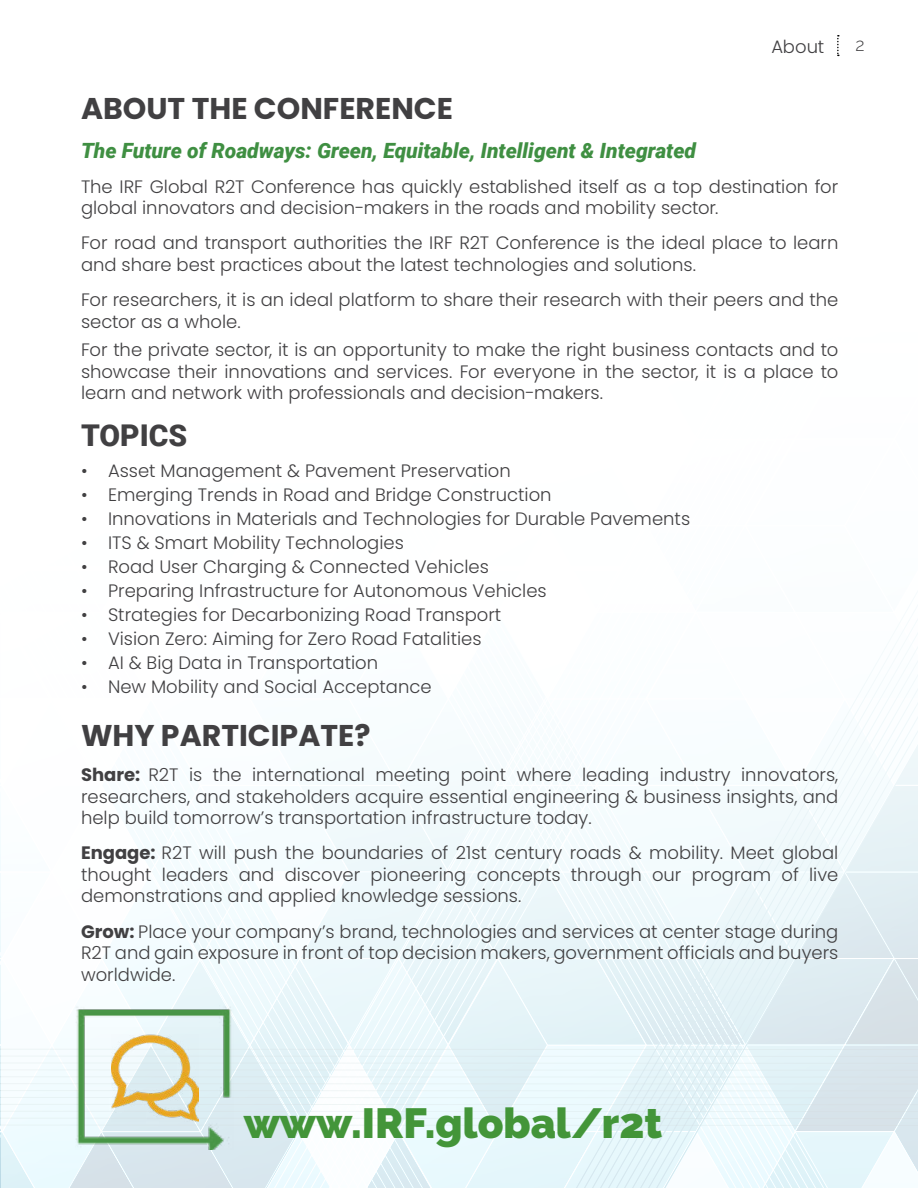
<style>
.page{position:relative;width:918px;height:1188px;background:#fff}
.page>*{position:absolute;margin:0;border:0;box-sizing:border-box;transform-origin:0 0}
.t1{font:900 42px "Raleway";color:#439539}
.t2{font:700 30px "Poppins";color:#414042}
.t3{font:900 30px "Roboto";color:#414042}
.t4{font:italic 900 21px "Roboto";color:#3f8f42}
.t5{font:300 18px/21.6px "Poppins";color:#414042;text-align:justify}
.t6{font:300 18px "Raleway";color:#414042}
.s1{font-weight:700}
</style>
<div class="page">
<svg style="left:837px;top:35px;width:2px;height:21px"></svg>
<svg style="left:0;top:642px;width:918px;height:546px"></svg>
<hr style="left:0;top:1125px;width:918px;height:1px;background:#b0c8c8">
<hr style="left:0;top:1118px;width:918px;height:1px;background:#b0c8c8">
<hr style="left:0;top:1111px;width:918px;height:1px;background:#b0c8c8">
<hr style="left:0;top:1104px;width:918px;height:1px;background:#b0c8c8">
<hr style="left:0;top:1097px;width:918px;height:1px;background:#b0c8c8">
<hr style="left:0;top:1090px;width:918px;height:1px;background:#b0c8c8">
<hr style="left:0;top:1083px;width:918px;height:1px;background:#b0c8c8">
<hr style="left:0;top:1077px;width:918px;height:1px;background:#b0c8c8">
<hr style="left:0;top:1070px;width:918px;height:1px;background:#b0c8c8">
<hr style="left:0;top:1063px;width:918px;height:1px;background:#b0c8c8">
<hr style="left:0;top:1056px;width:918px;height:1px;background:#b0c8c8">
<hr style="left:0;top:1049px;width:918px;height:1px;background:#b0c8c8">
<img style="left:76px;top:1005px;width:158px;height:145px">
<p class="t5" style="left:771px;top:36px;width:55px">About</p>
<p class="t6" style="left:855px;top:34px;width:11px">2</p>
<h2 class="t2" style="left:81px;top:91px;width:374px">ABOUT THE CONFERENCE</h2>
<p class="t4" style="left:81px;top:135px;width:617px">The Future of Roadways: Green, Equitable, Intelligent &amp; Integrated</p>
<p class="t5" style="left:81px;top:176px;width:759px">The IRF Global R2T Conference has quickly established itself as a top destination for global innovators and decision-makers in the roads and mobility sector.</p>
<p class="t5" style="left:81px;top:232px;width:759px">For road and transport authorities the IRF R2T Conference is the ideal place to learn and share best practices about the latest technologies and solutions.</p>
<p class="t5" style="left:81px;top:289px;width:759px">For researchers, it is an ideal platform to share their research with their peers and the sector as a whole.</p>
<p class="t5" style="left:81px;top:339px;width:759px">For the private sector, it is an opportunity to make the right business contacts and to showcase their innovations and services. For everyone in the sector, it is a place to learn and network with professionals and decision-makers.</p>
<h2 class="t3" style="left:81px;top:414px;width:108px">TOPICS</h2>
<p class="t5" style="left:81px;top:460px;width:431px">• Asset Management &amp; Pavement Preservation</p>
<p class="t5" style="left:81px;top:484px;width:472px">• Emerging Trends in Road and Bridge Construction</p>
<p class="t5" style="left:81px;top:508px;width:611px">• Innovations in Materials and Technologies for Durable Pavements</p>
<p class="t5" style="left:81px;top:532px;width:324px">• ITS &amp; Smart Mobility Technologies</p>
<p class="t5" style="left:81px;top:556px;width:409px">• Road User Charging &amp; Connected Vehicles</p>
<p class="t5" style="left:81px;top:580px;width:467px">• Preparing Infrastructure for Autonomous Vehicles</p>
<p class="t5" style="left:81px;top:604px;width:422px">• Strategies for Decarbonizing Road Transport</p>
<p class="t5" style="left:81px;top:628px;width:402px">• Vision Zero: Aiming for Zero Road Fatalities</p>
<p class="t5" style="left:81px;top:652px;width:299px">• AI &amp; Big Data in Transportation</p>
<p class="t5" style="left:81px;top:676px;width:352px">• New Mobility and Social Acceptance</p>
<h2 class="t2" style="left:81px;top:718px;width:291px">WHY PARTICIPATE?</h2>
<p class="t5" style="left:81px;top:764px;width:759px"><span class="s1">Share:</span> R2T is the international meeting point where leading industry innovators, researchers, and stakeholders acquire essential engineering &amp; business insights, and help build tomorrow’s transportation infrastructure today.</p>
<p class="t5" style="left:81px;top:842px;width:759px"><span class="s1">Engage:</span> R2T will push the boundaries of 21st century roads &amp; mobility. Meet global thought leaders and discover pioneering concepts through our program of live demonstrations and applied knowledge sessions.</p>
<p class="t5" style="left:81px;top:920px;width:759px"><span class="s1">Grow:</span> Place your company’s brand, technologies and services at center stage during R2T and gain exposure in front of top decision makers, government officials and buyers worldwide.</p>
<h1 class="t1" style="left:244px;top:1099px;width:420px">www.IRF.global/r2t</h1>
</div>
